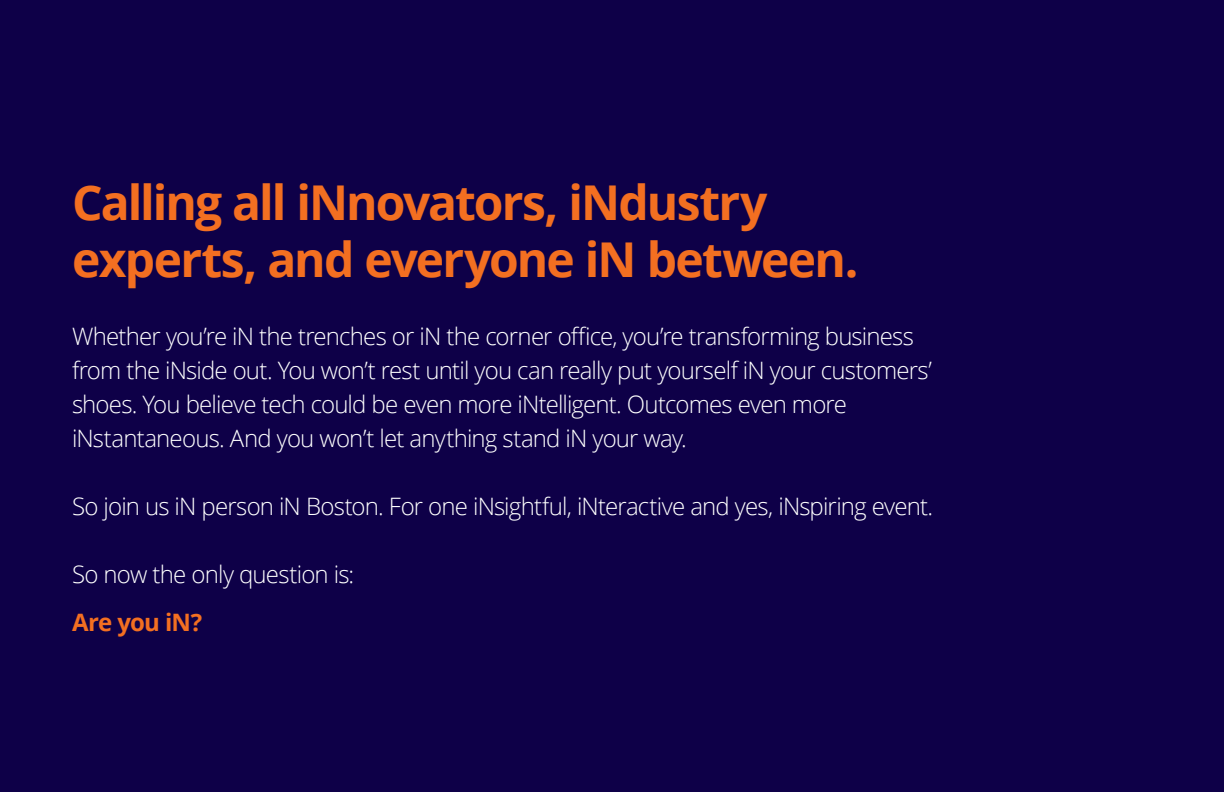
<style>
.page{position:relative;width:1224px;height:792px;background:#0e0048}
.page>*{position:absolute;margin:0;border:0;box-sizing:border-box;transform-origin:0 0}
.t1{font:700 48px/57.6px "Open Sans";letter-spacing:-.04em;color:#f36f21}
.t2{font:300 24px/34px "Open Sans";letter-spacing:-.035em;color:#fff}
.t3{font:700 24px "Open Sans";letter-spacing:-.035em;color:#f36f21}
</style>
<div class="page">
<h1 class="t1" style="left:72px;top:172px;width:788px">Calling all iNnovators, iNdustry experts, and everyone iN between.</h1>
<p class="t2" style="left:72px;top:319px;width:862px">Whether you’re iN the trenches or iN the corner office, you’re transforming business from the iNside out. You won’t rest until you can really put yourself iN your customers’ shoes. You believe tech could be even more iNtelligent. Outcomes even more iNstantaneous. And you won’t let anything stand iN your way.</p>
<p class="t2" style="left:72px;top:489px;width:863px">So join us iN person iN Boston. For one iNsightful, iNteractive and yes, iNspiring event.</p>
<p class="t2" style="left:72px;top:557px;width:284px">So now the only question is:</p>
<p class="t3" style="left:72px;top:606px;width:132px">Are you iN?</p>
</div>
